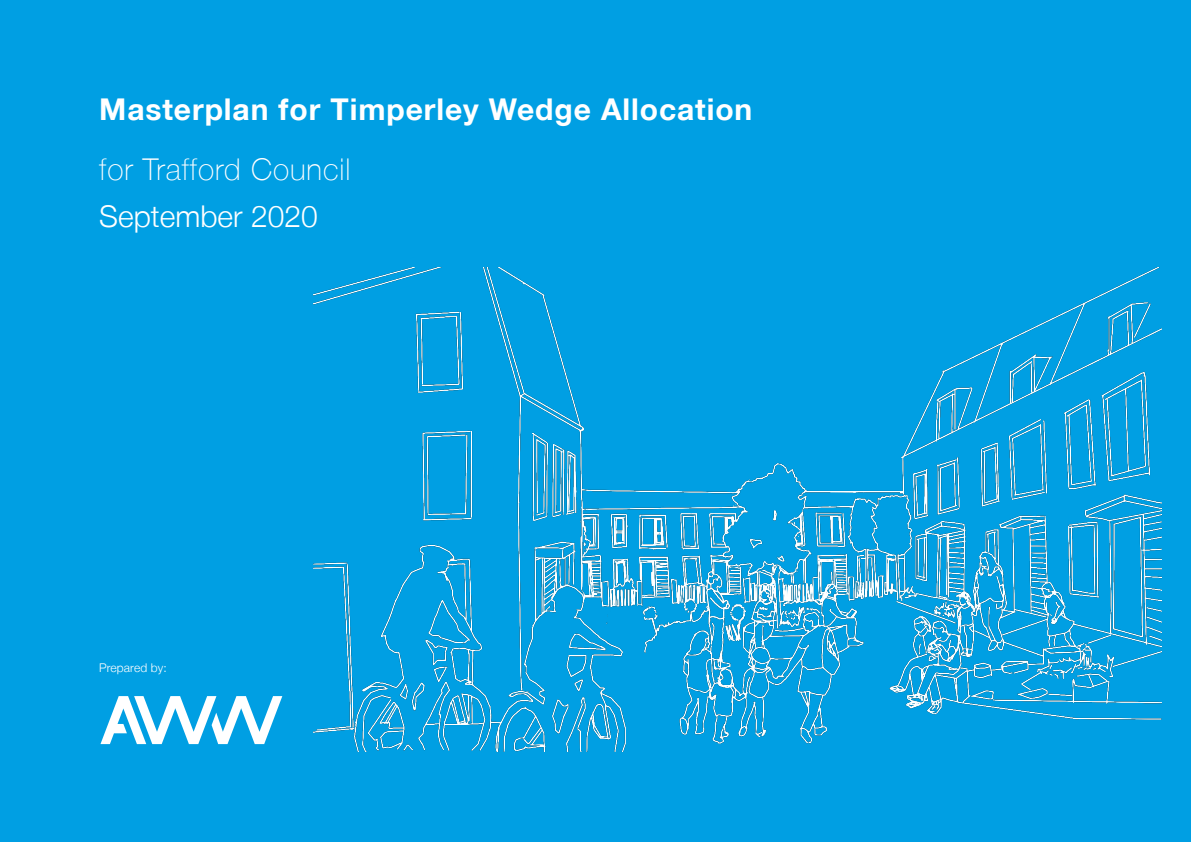
<style>
.page{position:relative;width:1191px;height:842px;background:#009fe3}
.page>*{position:absolute;margin:0;border:0;box-sizing:border-box;transform-origin:0 0}
.t1{font:700 30px "Helvetica Neue LT";letter-spacing:.03em;color:#fff}
.t2{font:100 30px "Helvetica Neue LT";letter-spacing:.03em;color:#fff}
.t3{font:300 30px "Helvetica Neue LT";color:#fff}
.t4{font:300 12px "Helvetica Neue LT";letter-spacing:.01em;color:#fff}
</style>
<div class="page">
<svg style="left:100px;top:696px;width:182px;height:48px"></svg>
<img style="left:314px;top:268px;width:847px;height:483px">
<p class="t1" style="left:99px;top:91px;width:654px">Masterplan for Timperley Wedge Allocation</p>
<p class="t2" style="left:99px;top:152px;width:253px">for Trafford Council</p>
<p class="t3" style="left:99px;top:197px;width:220px">September 2020</p>
<p class="t4" style="left:99px;top:660px;width:69px">Prepared by:</p>
</div>
